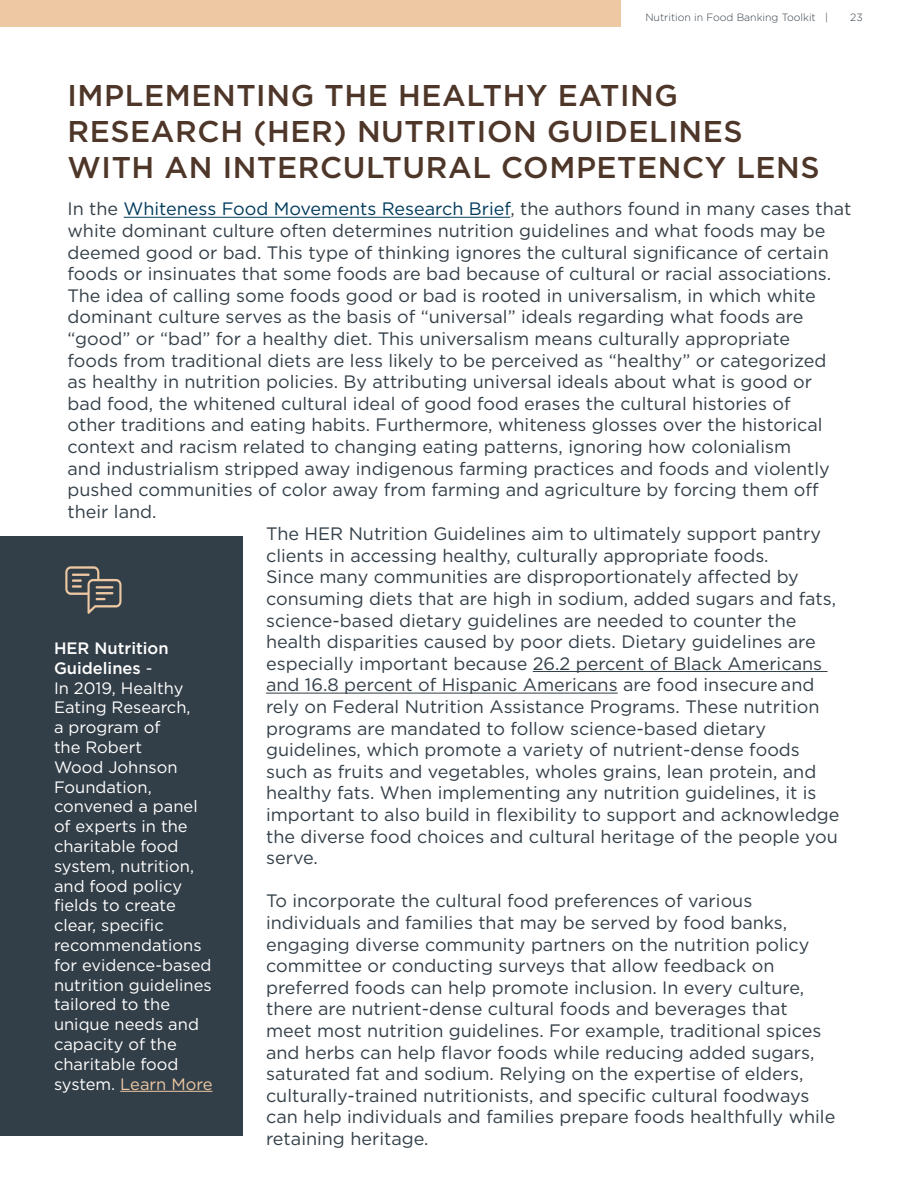
<style>
.page{position:relative;width:918px;height:1188px;background:#fff}
.page>*{position:absolute;margin:0;border:0;box-sizing:border-box;transform-origin:0 0}
.t1{font:500 30px/36px "Gotham";letter-spacing:.02em;color:#4e3629}
.Toolkit_Body_Copy{font:18px/21.6px "Gotham";color:#333f48}
.t2{font:16.5px/19.8px "Gotham";color:#fff}
.t3{font:500 16.5px/19.8px "Gotham";color:#fff}
.t4{font:300 10.5px "Gotham";color:#333f48}
.s1{color:#003b5c}
.s2{font-weight:400}
.s3{color:#edc8a3}
</style>
<div class="page">
<div style="left:0;top:536px;width:243px;height:600px;background:#333f48"></div>
<hr style="left:124px;top:217px;width:386px;height:1px;background:#003b5c">
<svg style="left:65px;top:566px;width:57px;height:48px"></svg>
<hr style="left:120px;top:1091px;width:92px;height:1px;background:#edc8a3">
<hr style="left:533px;top:671px;width:295px;height:1px;background:#333f48">
<hr style="left:266px;top:693px;width:352px;height:1px;background:#333f48">
<div style="left:0;top:0;width:621px;height:27px;background:#edc8a3"></div>
<p class="t4" style="left:645px;top:10px;width:184px">Nutrition in Food Banking Toolkit |</p>
<p class="t4" style="left:850px;top:10px;width:14px">23</p>
<p class="t1" style="left:68px;top:78px;width:677px">IMPLEMENTING THE HEALTHY EATING<br>RESEARCH (HER) NUTRITION GUIDELINES</p>
<p class="t1" style="left:68px;top:150px;width:754px">WITH AN INTERCULTURAL COMPETENCY LENS</p>
<p class="Toolkit_Body_Copy" style="left:68px;top:198px;width:786px">In the <span class="s1">Whiteness Food Movements Research Brief</span>, the authors found in many cases that white dominant culture often determines nutrition guidelines and what foods may be deemed good or bad. This type of thinking ignores the cultural significance of certain foods or insinuates that some foods are bad because of cultural or racial associations.<br>The idea of calling some foods good or bad is rooted in universalism, in which white dominant culture serves as the basis of “universal” ideals regarding what foods are “good” or “bad” for a healthy diet. This universalism means culturally appropriate<br>foods from traditional diets are less likely to be perceived as “healthy” or categorized<br>as healthy in nutrition policies. By attributing universal ideals about what is good or<br>bad food, the whitened cultural ideal of good food erases the cultural histories of<br>other traditions and eating habits. Furthermore, whiteness glosses over the historical context and racism related to changing eating patterns, ignoring how colonialism<br>and industrialism stripped away indigenous farming practices and foods and violently pushed communities of color away from farming and agriculture by forcing them off their land.</p>
<p class="t3" style="left:54px;top:638px;width:116px">HER Nutrition<br>Guidelines <span class="s2">-</span></p>
<p class="t2" style="left:54px;top:678px;width:160px">In 2019, Healthy<br>Eating Research,<br>a program of<br>the Robert<br>Wood Johnson<br>Foundation, convened a panel of experts in the charitable food system, nutrition, and food policy fields to create clear, specific recommendations for evidence-based nutrition guidelines tailored to the unique needs and capacity of the charitable food system. <span class="s3">Learn More</span></p>
<p class="Toolkit_Body_Copy" style="left:266px;top:523px;width:575px">The HER Nutrition Guidelines aim to ultimately support pantry clients in accessing healthy, culturally appropriate foods.<br>Since many communities are disproportionately affected by consuming diets that are high in sodium, added sugars and fats, science-based dietary guidelines are needed to counter the health disparities caused by poor diets. Dietary guidelines are especially important because 26.2 percent of Black Americans and 16.8 percent of Hispanic Americans are food insecure and rely on Federal Nutrition Assistance Programs. These nutrition programs are mandated to follow science-based dietary guidelines, which promote a variety of nutrient-dense foods such as fruits and vegetables, wholes grains, lean protein, and healthy fats. When implementing any nutrition guidelines, it is important to also build in flexibility to support and acknowledge the diverse food choices and cultural heritage of the people you serve.</p>
<p class="Toolkit_Body_Copy" style="left:266px;top:890px;width:571px">To incorporate the cultural food preferences of various individuals and families that may be served by food banks, engaging diverse community partners on the nutrition policy committee or conducting surveys that allow feedback on preferred foods can help promote inclusion. In every culture, there are nutrient-dense cultural foods and beverages that meet most nutrition guidelines. For example, traditional spices and herbs can help flavor foods while reducing added sugars, saturated fat and sodium. Relying on the expertise of elders, culturally-trained nutritionists, and specific cultural foodways can help individuals and families prepare foods healthfully while retaining heritage.</p>
</div>
